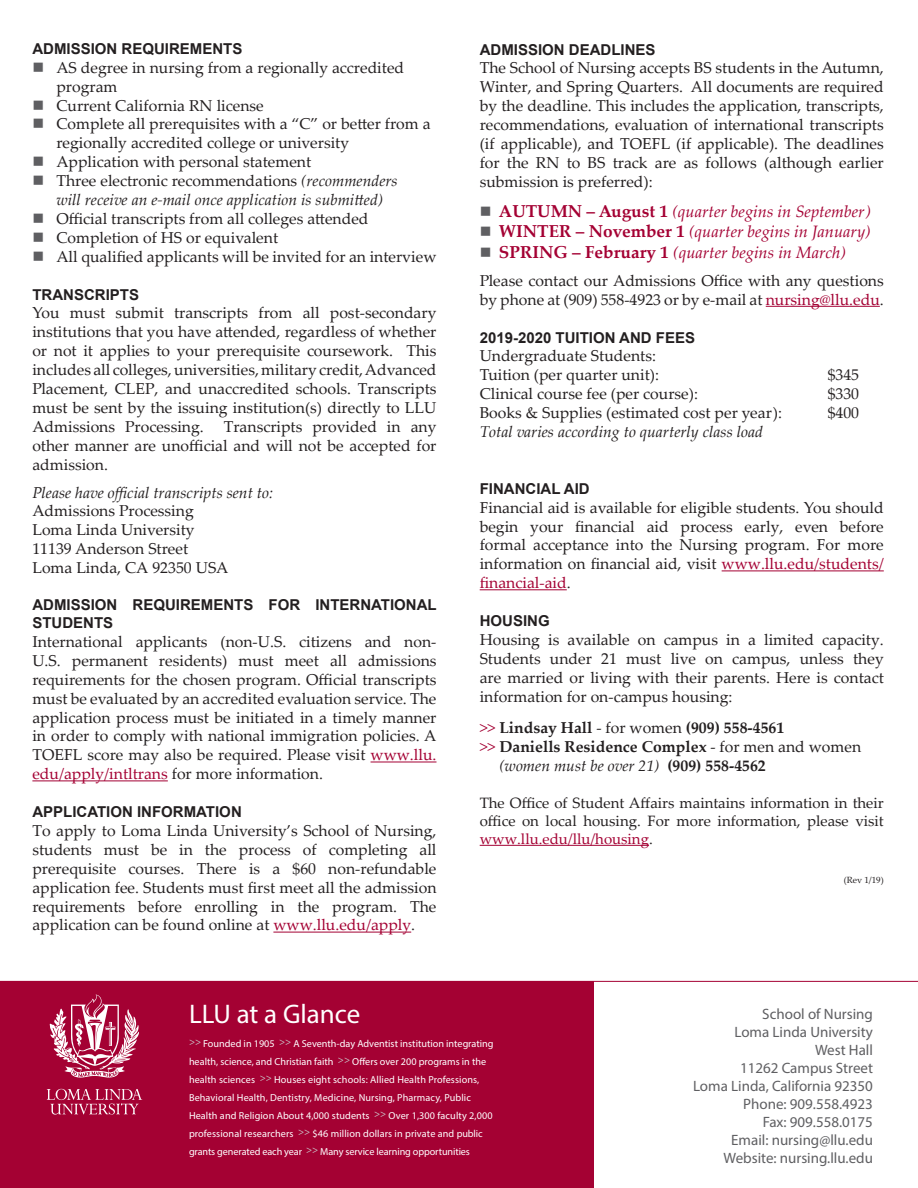
<style>
.page{position:relative;width:918px;height:1188px;background:#fff}
.page>*{position:absolute;margin:0;border:0;box-sizing:border-box;transform-origin:0 0}
.t1{font:27px "Myriad Pro";color:#fff}
.t2{font:italic 16.5px "Palatino Linotype";color:#a40133}
.t3{font:15.75px/18.9px "Palatino Linotype";color:#231f20;text-align:justify}
.t4{font:italic 15.75px/18.9px "Palatino Linotype";color:#231f20;text-align:center}
.t5{font:700 15.75px "Palatino Linotype";color:#231f20}
.t6{font:15px "Myriad Pro";color:#5f5f62}
.t7{font:700 15px/18px "Arial";color:#231f20}
.t8{font:15px/18px "Palatino Linotype";color:#231f20;text-align:justify}
.t9{font:10.2px/18px "Myriad Pro";letter-spacing:.005em;color:#fff}
.t10{font:9px "Palatino Linotype";color:#231f20}
.s1{color:#5f5f62}
.s2{font-style:normal}
.s3{color:#a40133}
.s4{font-weight:700;font-style:normal;font-size:17.25px}
.s5{font-weight:400;color:#a40133}
.s6{font-weight:400}
.s7{font-weight:700;font-style:normal}
.s8{color:#cbccce}
</style>
<div class="page">
<div style="left:0;top:981px;width:594px;height:207px;background:#a40133"></div>
<hr style="left:0;top:981px;width:918px;height:1px;background:#a40133">
<svg style="left:47px;top:1089px;width:95px;height:26px"></svg>
<svg style="left:50px;top:994px;width:89px;height:84px"></svg>
<hr style="left:371px;top:762px;width:66px;height:1px;background:#a40133">
<hr style="left:32px;top:780px;width:136px;height:1px;background:#a40133">
<hr style="left:273px;top:932px;width:138px;height:1px;background:#a40133">
<hr style="left:766px;top:306px;width:114px;height:1px;background:#a40133">
<hr style="left:722px;top:570px;width:162px;height:1px;background:#a40133">
<hr style="left:480px;top:589px;width:87px;height:1px;background:#a40133">
<hr style="left:480px;top:845px;width:169px;height:1px;background:#a40133">
<p class="t7" style="left:32px;top:40px;width:212px">ADMISSION REQUIREMENTS</p>
<p class="t3" style="left:32px;top:57px;width:373px"><span class="s1">■</span> AS degree in nursing from a regionally accredited</p>
<p class="t3" style="left:56px;top:76px;width:63px">program</p>
<p class="t3" style="left:32px;top:95px;width:233px"><span class="s1">■</span> Current California RN license</p>
<p class="t3" style="left:32px;top:114px;width:400px"><span class="s1">■</span> Complete all prerequisites with a “C” or better from a</p>
<p class="t3" style="left:56px;top:133px;width:294px">regionally accredited college or university</p>
<p class="t3" style="left:32px;top:152px;width:280px"><span class="s1">■</span> Application with personal statement</p>
<p class="t4" style="left:32px;top:171px;width:367px"><span class="s1">■</span> <span class="s2">Three electronic recommendations</span> (recommenders will receive an e-mail once application is submitted)</p>
<p class="t3" style="left:32px;top:209px;width:338px"><span class="s1">■</span> Official transcripts from all colleges attended</p>
<p class="t3" style="left:32px;top:227px;width:247px"><span class="s1">■</span> Completion of HS or equivalent</p>
<p class="t3" style="left:32px;top:246px;width:406px"><span class="s1">■</span> All qualified applicants will be invited for an interview</p>
<p class="t7" style="left:32px;top:285px;width:108px">TRANSCRIPTS</p>
<p class="t3" style="left:32px;top:303px;width:406px">You must submit transcripts from all post-secondary institutions that you have attended, regardless of whether or not it applies to your prerequisite coursework. This includes all colleges, universities, military credit, Advanced Placement, CLEP, and unaccredited schools. Transcripts must be sent by the issuing institution(s) directly to LLU Admissions Processing.</p>
<p class="t3" style="left:32px;top:416px;width:406px;text-indent:191px">Transcripts provided in any other manner are unofficial and will not be accepted for admission.</p>
<p class="t4" style="left:32px;top:482px;width:242px">Please have official transcripts sent to:</p>
<p class="t3" style="left:32px;top:501px;width:163px">Admissions Processing</p>
<p class="t3" style="left:32px;top:520px;width:164px">Loma Linda University</p>
<p class="t3" style="left:32px;top:539px;width:157px">11139 Anderson Street</p>
<p class="t3" style="left:32px;top:558px;width:198px">Loma Linda, CA 92350 USA</p>
<p class="t7" style="left:32px;top:596px;width:406px">ADMISSION REQUIREMENTS FOR INTERNATIONAL<br>STUDENTS</p>
<p class="t3" style="left:32px;top:632px;width:406px">International applicants (non-U.S. citizens and non-U.S. permanent residents) must meet all admissions requirements for the chosen program. Official transcripts must be evaluated by an accredited evaluation service. The application process must be initiated in a timely manner in order to comply with national immigration policies. A TOEFL score may also be required. Please visit <span class="s3">www.llu. edu/apply/intltrans</span> for more information.</p>
<p class="t7" style="left:32px;top:803px;width:211px">APPLICATION INFORMATION</p>
<p class="t3" style="left:32px;top:821px;width:406px">To apply to Loma Linda University’s School of Nursing, students must be in the process of completing all prerequisite courses. There is a $60 non-refundable application fee. Students must first meet all the admission requirements before enrolling in the program. The application can be found online at <span class="s3">www.llu.edu/apply</span>.</p>
<p class="t7" style="left:480px;top:40px;width:177px">ADMISSION DEADLINES</p>
<p class="t3" style="left:480px;top:58px;width:406px">The School of Nursing accepts BS students in the Autumn, Winter, and Spring Quarters. All documents are required by the deadline. This includes the application, transcripts, recommendations, evaluation of international transcripts (if applicable), and TOEFL (if applicable). The deadlines for the RN to BS track are as follows (although earlier submission is preferred):</p>
<p class="t2" style="left:480px;top:199px;width:393px"><span class="s1">■</span> <span class="s4">AUTUMN – August 1</span> (quarter begins in September)</p>
<p class="t2" style="left:480px;top:220px;width:393px"><span class="s1">■</span> <span class="s4">WINTER – November 1</span> (quarter begins in January)</p>
<p class="t2" style="left:480px;top:241px;width:368px"><span class="s1">■</span> <span class="s4">SPRING – February 1</span> (quarter begins in March)</p>
<p class="t3" style="left:480px;top:270px;width:406px">Please contact our Admissions Office with any questions by phone at (909) 558-4923 or by e-mail at <span class="s3">nursing@llu.edu</span>.</p>
<p class="t7" style="left:480px;top:328px;width:217px">2019-2020 TUITION AND FEES</p>
<p class="t3" style="left:480px;top:346px;width:178px">Undergraduate Students:</p>
<p class="t3" style="left:480px;top:365px;width:181px">Tuition (per quarter unit):</p>
<p class="t3" style="left:828px;top:365px;width:33px">$345</p>
<p class="t3" style="left:480px;top:384px;width:220px">Clinical course fee (per course):</p>
<p class="t3" style="left:828px;top:384px;width:33px">$330</p>
<p class="t3" style="left:480px;top:403px;width:304px">Books &amp; Supplies (estimated cost per year):</p>
<p class="t3" style="left:828px;top:403px;width:33px">$400</p>
<p class="t4" style="left:480px;top:422px;width:285px">Total varies according to quarterly class load</p>
<p class="t7" style="left:480px;top:480px;width:111px">FINANCIAL AID</p>
<p class="t3" style="left:480px;top:497px;width:406px">Financial aid is available for eligible students. You should begin your financial aid process early, even before formal acceptance into the Nursing program. For more information on financial aid, visit <span class="s3">www.llu.edu/students/ financial-aid</span>.</p>
<p class="t7" style="left:480px;top:612px;width:72px">HOUSING</p>
<p class="t3" style="left:480px;top:629px;width:406px">Housing is available on campus in a limited capacity.<br>Students under 21 must live on campus, unless they are married or living with their parents. Here is contact information for on-campus housing:</p>
<p class="t5" style="left:480px;top:717px;width:306px"><span class="s5">&gt;&gt;</span> Lindsay Hall <span class="s6">- for women</span> (909) 558-4561</p>
<p class="t5" style="left:480px;top:735px;width:383px"><span class="s5">&gt;&gt;</span> Daniells Residence Complex <span class="s6">- for men and women</span></p>
<p class="t4" style="left:499px;top:755px;width:268px">(women must be over 21) <span class="s7">(909) 558-4562</span></p>
<p class="t8" style="left:480px;top:793px;width:406px">The Office of Student Affairs maintains information in their office on local housing. For more information, please visit <span class="s3">www.llu.edu/llu/housing</span>.</p>
<p class="t10" style="left:844px;top:874px;width:42px">(Rev 1/19)</p>
<p class="t1" style="left:189px;top:997px;width:173px">LLU at a Glance</p>
<p class="t9" style="left:189px;top:1034px;width:306px"><span class="s8">&gt;&gt;</span> Founded in 1905 <span class="s8">&gt;&gt;</span> A Seventh-day Adventist institution integrating health, science, and Christian faith <span class="s8">&gt;&gt;</span> Offers over 200 programs in the health sciences <span class="s8">&gt;&gt;</span> Houses eight schools: Allied Health Professions, Behavioral Health, Dentistry, Medicine, Nursing, Pharmacy, Public Health and Religion About 4,000 students <span class="s8">&gt;&gt;</span> Over 1,300 faculty 2,000 professional researchers <span class="s8">&gt;&gt;</span> $46 million dollars in private and public grants generated each year <span class="s8">&gt;&gt;</span> Many service learning opportunities</p>
<p class="t6" style="left:762px;top:1005px;width:112px">School of Nursing</p>
<p class="t6" style="left:735px;top:1023px;width:140px">Loma Linda University</p>
<p class="t6" style="left:815px;top:1041px;width:59px">West Hall</p>
<p class="t6" style="left:740px;top:1059px;width:134px">11262 Campus Street</p>
<p class="t6" style="left:693px;top:1077px;width:181px">Loma Linda, California 92350</p>
<p class="t6" style="left:743px;top:1095px;width:131px">Phone: 909.558.4923</p>
<p class="t6" style="left:763px;top:1113px;width:112px">Fax: 909.558.0175</p>
<p class="t6" style="left:731px;top:1131px;width:143px">Email: nursing@llu.edu</p>
<p class="t6" style="left:724px;top:1149px;width:151px">Website: nursing.llu.edu</p>
</div>
